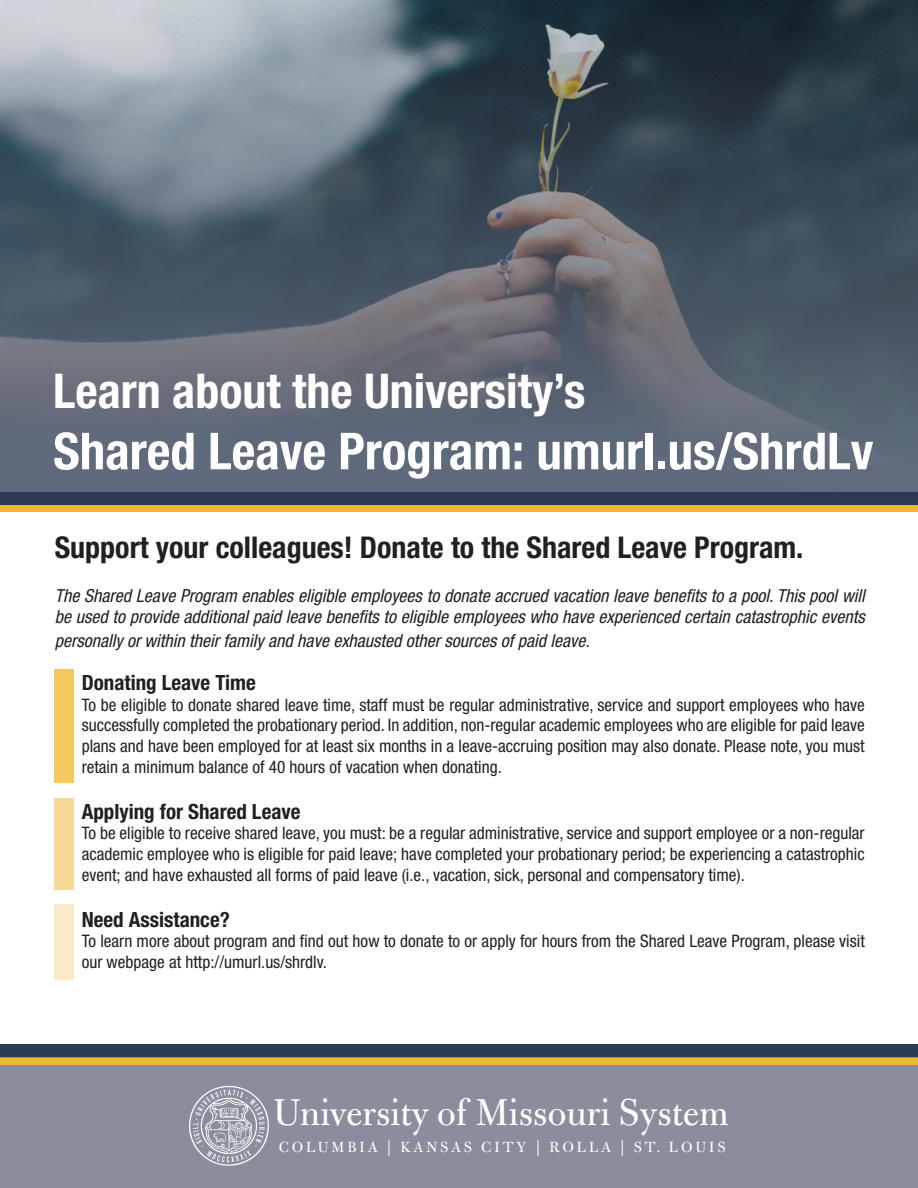
<style>
.page{position:relative;width:918px;height:1188px;background:#fff}
.page>*{position:absolute;margin:0;border:0;box-sizing:border-box;transform-origin:0 0}
.t1{font:700 condensed 51px "Helvetica Neue LT Std";color:#fff}
.t2{font:700 condensed 48px "Helvetica Neue LT Std";color:#fff}
.t3{font:40.2px "Bulmer MT Std";color:#fff}
.t4{font:700 condensed 30px "Helvetica Neue LT Std";color:#231f20}
.t5{font:700 condensed 21px "Helvetica Neue LT Std";color:#231f20}
.t6{font:italic condensed 18px/21.6px "Helvetica Neue LT Std";color:#231f20}
.t7{font:condensed 17.25px/20.7px "Helvetica Neue LT Std";color:#231f20;text-align:justify}
.t8{font:15.75px "Bulmer MT Std";letter-spacing:.185em;color:#fff}
</style>
<div class="page">
<img style="left:0;top:0;width:918px;height:506px">
<div style="left:0;top:1044px;width:918px;height:144px;background:#8a8e9c"></div>
<div style="left:0;top:506px;width:918px;height:6px;background:#f1b82d"></div>
<div style="left:0;top:492px;width:918px;height:13px;background:#2b3b53"></div>
<svg style="left:189px;top:1085px;width:80px;height:81px"></svg>
<div style="left:0;top:1058px;width:918px;height:6px;background:#f1b82d"></div>
<div style="left:0;top:1044px;width:918px;height:13px;background:#2b3b53"></div>
<div style="left:54px;top:669px;width:19px;height:114px;background:#f4c960"></div>
<div style="left:54px;top:798px;width:19px;height:91px;background:#f8d999"></div>
<div style="left:54px;top:904px;width:19px;height:76px;background:#fae9c7"></div>
<p class="t2" style="left:53px;top:362px;width:534px">Learn about the University’s</p>
<p class="t1" style="left:53px;top:420px;width:822px">Shared Leave Program: umurl.us/ShrdLv</p>
<p class="t4" style="left:55px;top:530px;width:750px">Support your colleagues! Donate to the Shared Leave Program.</p>
<p class="t6" style="left:55px;top:585px;width:812px">The Shared Leave Program enables eligible employees to donate accrued vacation leave benefits to a pool. This pool will be used to provide additional paid leave benefits to eligible employees who have experienced certain catastrophic events</p>
<p class="t6" style="left:55px;top:630px;width:537px">personally or within their family and have exhausted other sources of paid leave.</p>
<p class="t5" style="left:82px;top:670px;width:176px">Donating Leave Time</p>
<p class="t7" style="left:82px;top:694px;width:785px">To be eligible to donate shared leave time, staff must be regular administrative, service and support employees who have successfully completed the probationary period. In addition, non-regular academic employees who are eligible for paid leave plans and have been employed for at least six months in a leave-accruing position may also donate. Please note, you must retain a minimum balance of 40 hours of vacation when donating.</p>
<p class="t5" style="left:82px;top:798px;width:220px">Applying for Shared Leave</p>
<p class="t7" style="left:82px;top:823px;width:785px">To be eligible to receive shared leave, you must: be a regular administrative, service and support employee or a non-regular academic employee who is eligible for paid leave; have completed your probationary period; be experiencing a catastrophic event; and have exhausted all forms of paid leave (i.e., vacation, sick, personal and compensatory time).</p>
<p class="t5" style="left:82px;top:906px;width:150px">Need Assistance?</p>
<p class="t7" style="left:82px;top:931px;width:785px">To learn more about program and find out how to donate to or apply for hours from the Shared Leave Program, please visit our webpage at http://umurl.us/shrdlv.</p>
<p class="t3" style="left:273px;top:1091px;width:457px">University of Missouri System</p>
<p class="t8" style="left:279px;top:1139px;width:448px">COLUMBIA | KANSAS CITY | ROLLA | ST. LOUIS</p>
</div>
